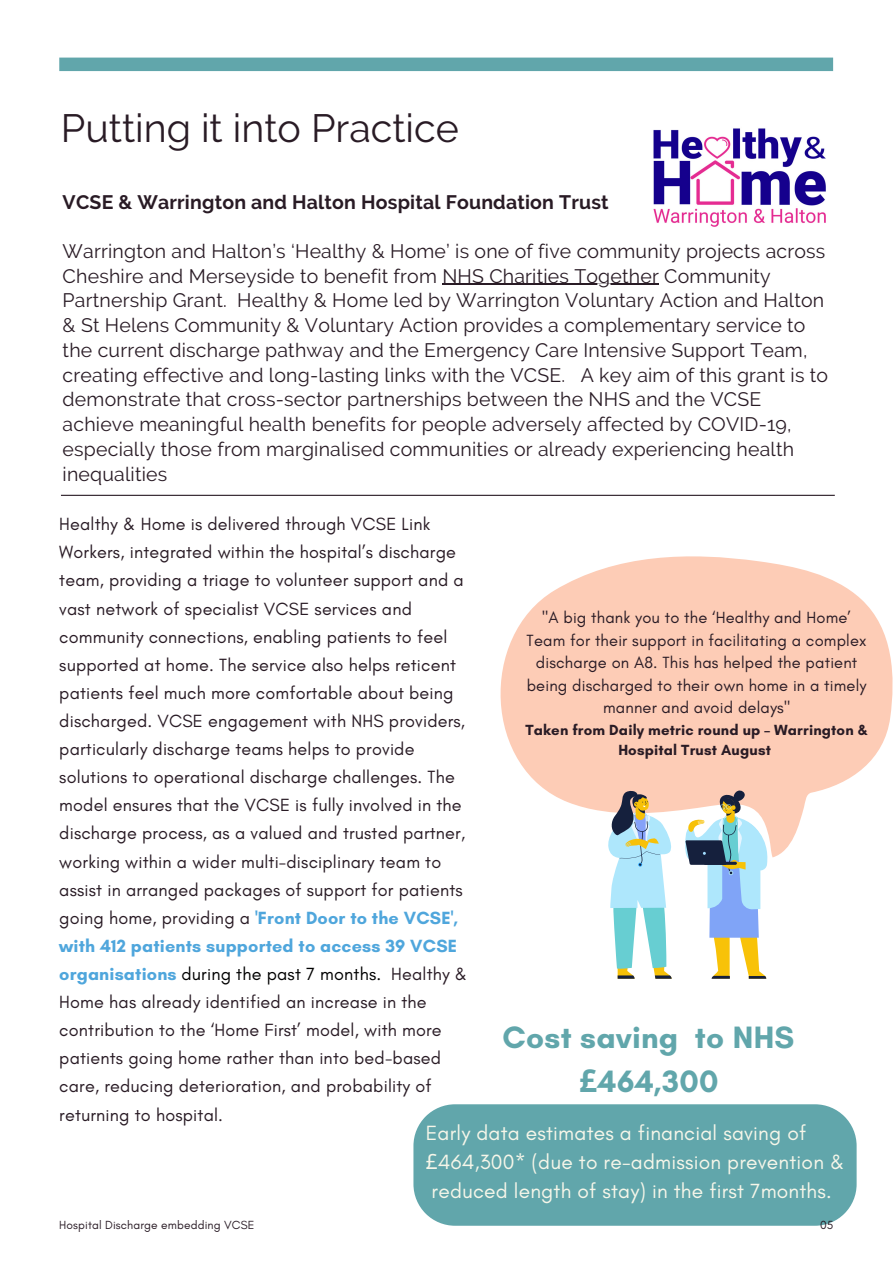
<style>
.page{position:relative;width:893px;height:1264px;background:#fff}
.page>*{position:absolute;margin:0;border:0;box-sizing:border-box;transform-origin:0 0}
.t1{font:39.3px "Raleway";color:#291b25}
.t2{font:700 31.5px/43.8px "Glacial Indifference";letter-spacing:.01em;color:#61a6ab;text-align:center}
.t3{font:21px/29.2px "Glacial Indifference";letter-spacing:.01em;color:#f6f6e9}
.t4{font:19.5px/24.8px "Raleway";letter-spacing:.01em;color:#291b25}
.t5{font:700 19.5px "Raleway";letter-spacing:.01em;color:#291b25}
.t6{font:18px/28px "Glacial Indifference";letter-spacing:.01em;color:#291b25}
.t7{font:16.5px/22.5px "Glacial Indifference";letter-spacing:.01em;color:#291b25;text-align:center}
.t8{font:700 15px/20.2px "Glacial Indifference";letter-spacing:.01em;color:#291b25;text-align:center}
.t9{font:12px "Glacial Indifference";letter-spacing:.01em;color:#291b25}
.s1{font-weight:700;color:#4fa6dc}
.s2{color:#000}
.s3{font-family:"Noto Sans"}
</style>
<div class="page">
<hr style="left:61px;top:495px;width:773px;height:1px;background:#291b25">
<div style="left:59px;top:58px;width:774px;height:13px;background:#61a6ab"></div>
<svg style="left:500px;top:556px;width:392px;height:301px;fill:#fdccb6"></svg>
<div style="left:413px;top:1104px;width:443px;height:121px;background:#61a6ab"></div>
<svg style="left:606px;top:789px;width:68px;height:189px"></svg>
<svg style="left:684px;top:786px;width:83px;height:192px"></svg>
<img style="left:653px;top:128px;width:173px;height:99px">
<hr style="left:442px;top:284px;width:217px;height:1px;background:#291b25">
<h1 class="t1" style="left:61px;top:105px;width:399px">Putting it into Practice</h1>
<p class="t5" style="left:63px;top:190px;width:547px">VCSE &amp; Warrington and Halton Hospital Foundation Trust</p>
<p class="t4" style="left:63px;top:239px;width:767px">Warrington and Halton’s ‘Healthy &amp; Home’ is one of five community projects across Cheshire and Merseyside to benefit from NHS Charities Together Community Partnership Grant. Healthy &amp; Home led by Warrington Voluntary Action and Halton &amp; St Helens Community &amp; Voluntary Action provides a complementary service to the current discharge pathway and the Emergency Care Intensive Support Team, creating effective and long-lasting links with the VCSE. A key aim of this grant is to demonstrate that cross-sector partnerships between the NHS and the VCSE achieve meaningful health benefits for people adversely affected by COVID-19, especially those from marginalised communities or already experiencing health inequalities</p>
<p class="t6" style="left:59px;top:510px;width:409px">Healthy &amp; Home is delivered through VCSE Link Workers, integrated within the hospital’s discharge team, providing a triage to volunteer support and a vast network of specialist VCSE services and community connections, enabling patients to feel supported at home. The service also helps reticent patients feel much more comfortable about being discharged. VCSE engagement with NHS providers, particularly discharge teams helps to provide solutions to operational discharge challenges. The model ensures that the VCSE is fully involved in the discharge process, as a valued and trusted partner, working within a wider multi-disciplinary team to assist in arranged packages of support for patients going home, providing a <span class="s1">'Front Door to the VCSE', with 412 patients supported to access 39 VCSE organisations</span> <span class="s2">during the past 7 months.</span> Healthy &amp; Home has already identified an increase in the contribution to the ‘Home First’ model, with more patients going home rather than into bed-based care, reducing deterioration, and probability of returning to hospital.</p>
<p class="t7" style="left:526px;top:606px;width:341px">"A big thank you to the ‘Healthy and Home’ Team for their support in facilitating a complex discharge on A8. This has helped the patient being discharged to their own home in a timely manner and avoid delays"</p>
<p class="t8" style="left:525px;top:719px;width:344px">Taken from Daily metric round up – Warrington &amp;<br>Hospital Trust August</p>
<h2 class="t2" style="left:502px;top:1015px;width:293px">Cost saving to NHS <span class="s3">£</span>464,300</h2>
<p class="t3" style="left:426px;top:1117px;width:420px">Early data estimates a financial saving of <span class="s3">£</span>464,300* (due to re-admission prevention &amp; reduced length of stay) in the first 7months.</p>
<p class="t9" style="left:59px;top:1217px;width:197px">Hospital Discharge embedding VCSE</p>
<p class="t9" style="left:820px;top:1217px;width:15px">05</p>
</div>
